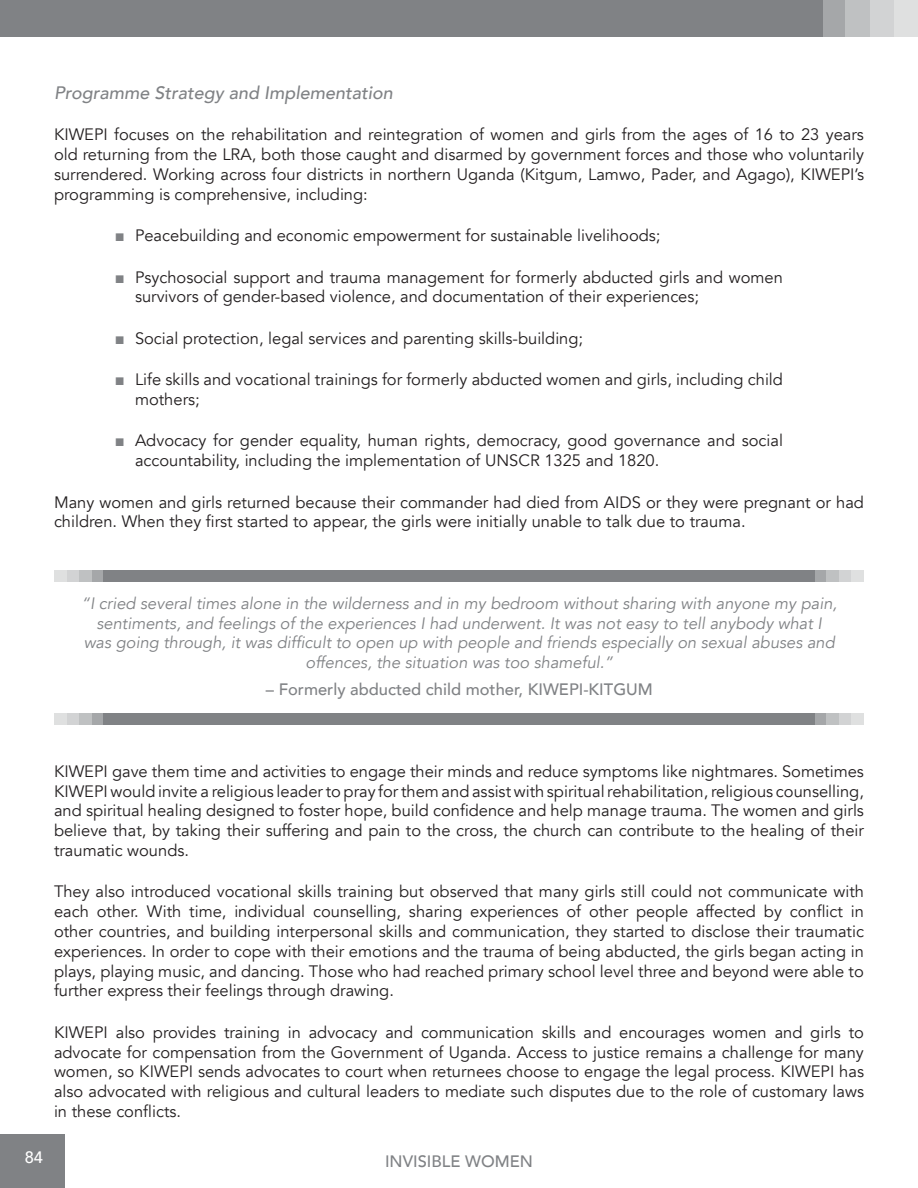
<style>
.page{position:relative;width:918px;height:1188px;background:#fff}
.page>*{position:absolute;margin:0;border:0;box-sizing:border-box;transform-origin:0 0}
.t1{font:italic 500 18px "Avenir";color:#808285}
.t2{font:16.5px/19.8px "Avenir";color:#231f20;text-align:justify}
.t3{font:italic 16.5px/19.8px "Avenir";color:#808285;text-align:center}
.t4{font:500 16.5px "Avenir";color:#808285}
.t5{font:500 16.5px "Avenir";color:#fff}
.s1{font-family:"Arial";color:#808285}
</style>
<div class="page">
<div style="left:0;top:1134px;width:65px;height:54px;background:#808285"></div>
<div style="left:0;top:0;width:918px;height:37px;background:#808285"></div>
<svg style="left:823px;top:0;width:23px;height:37px"></svg>
<svg style="left:846px;top:0;width:24px;height:37px"></svg>
<svg style="left:870px;top:0;width:24px;height:37px"></svg>
<svg style="left:894px;top:0;width:23px;height:37px"></svg>
<hr style="left:917px;top:0;width:1px;height:54px;background:#fff">
<div style="left:54px;top:570px;width:810px;height:11px;background:#808285"></div>
<svg style="left:91px;top:570px;width:12px;height:12px"></svg>
<svg style="left:79px;top:570px;width:12px;height:12px"></svg>
<svg style="left:66px;top:570px;width:13px;height:12px"></svg>
<svg style="left:54px;top:570px;width:12px;height:12px"></svg>
<div style="left:54px;top:713px;width:810px;height:12px;background:#808285"></div>
<svg style="left:91px;top:713px;width:12px;height:12px"></svg>
<svg style="left:79px;top:713px;width:12px;height:12px"></svg>
<svg style="left:66px;top:713px;width:13px;height:12px"></svg>
<svg style="left:54px;top:713px;width:12px;height:12px"></svg>
<svg style="left:815px;top:570px;width:12px;height:12px"></svg>
<svg style="left:827px;top:570px;width:12px;height:12px"></svg>
<svg style="left:839px;top:570px;width:13px;height:12px"></svg>
<svg style="left:852px;top:570px;width:12px;height:12px"></svg>
<svg style="left:815px;top:713px;width:12px;height:12px"></svg>
<svg style="left:827px;top:713px;width:12px;height:12px"></svg>
<svg style="left:839px;top:713px;width:13px;height:12px"></svg>
<svg style="left:852px;top:713px;width:12px;height:12px"></svg>
<p class="t1" style="left:54px;top:82px;width:340px">Programme Strategy and Implementation</p>
<p class="t2" style="left:54px;top:125px;width:812px">KIWEPI focuses on the rehabilitation and reintegration of women and girls from the ages of 16 to 23 years old returning from the LRA, both those caught and disarmed by government forces and those who voluntarily surrendered. Working across four districts in northern Uganda (Kitgum, Lamwo, Pader, and Agago), KIWEPI’s programming is comprehensive, including:</p>
<p class="t2" style="left:115px;top:226px;width:547px"><span class="s1">■</span> Peacebuilding and economic empowerment for sustainable livelihoods;</p>
<p class="t2" style="left:135px;top:267px;width:650px;text-indent:-20px"><span class="s1">■</span> Psychosocial support and trauma management for formerly abducted girls and women survivors of gender-based violence, and documentation of their experiences;</p>
<p class="t2" style="left:115px;top:329px;width:470px"><span class="s1">■</span> Social protection, legal services and parenting skills-building;</p>
<p class="t2" style="left:135px;top:370px;width:650px;text-indent:-20px"><span class="s1">■</span> Life skills and vocational trainings for formerly abducted women and girls, including child mothers;</p>
<p class="t2" style="left:135px;top:431px;width:650px;text-indent:-20px"><span class="s1">■</span> Advocacy for gender equality, human rights, democracy, good governance and social accountability, including the implementation of UNSCR 1325 and 1820.</p>
<p class="t2" style="left:54px;top:492px;width:811px">Many women and girls returned because their commander had died from AIDS or they were pregnant or had children. When they first started to appear, the girls were initially unable to talk due to trauma.</p>
<p class="t3" style="left:81px;top:594px;width:757px">“I cried several times alone in the wilderness and in my bedroom without sharing with anyone my pain, sentiments, and feelings of the experiences I had underwent. It was not easy to tell anybody what I was going through, it was difficult to open up with people and friends especially on sexual abuses and offences, the situation was too shameful.”</p>
<p class="t4" style="left:266px;top:675px;width:388px">– Formerly abducted child mother, KIWEPI-KITGUM</p>
<p class="t2" style="left:54px;top:762px;width:812px">KIWEPI gave them time and activities to engage their minds and reduce symptoms like nightmares. Sometimes KIWEPI would invite a religious leader to pray for them and assist with spiritual rehabilitation, religious counselling, and spiritual healing designed to foster hope, build confidence and help manage trauma. The women and girls believe that, by taking their suffering and pain to the cross, the church can contribute to the healing of their traumatic wounds.</p>
<p class="t2" style="left:54px;top:882px;width:812px">They also introduced vocational skills training but observed that many girls still could not communicate with each other. With time, individual counselling, sharing experiences of other people affected by conflict in other countries, and building interpersonal skills and communication, they started to disclose their traumatic experiences. In order to cope with their emotions and the trauma of being abducted, the girls began acting in plays, playing music, and dancing. Those who had reached primary school level three and beyond were able to further express their feelings through drawing.</p>
<p class="t2" style="left:54px;top:1023px;width:812px">KIWEPI also provides training in advocacy and communication skills and encourages women and girls to advocate for compensation from the Government of Uganda. Access to justice remains a challenge for many women, so KIWEPI sends advocates to court when returnees choose to engage the legal process. KIWEPI has also advocated with religious and cultural leaders to mediate such disputes due to the role of customary laws in these conflicts.</p>
<p class="t5" style="left:25px;top:1143px;width:20px">84</p>
<p class="t4" style="left:385px;top:1147px;width:149px">INVISIBLE WOMEN</p>
</div>
